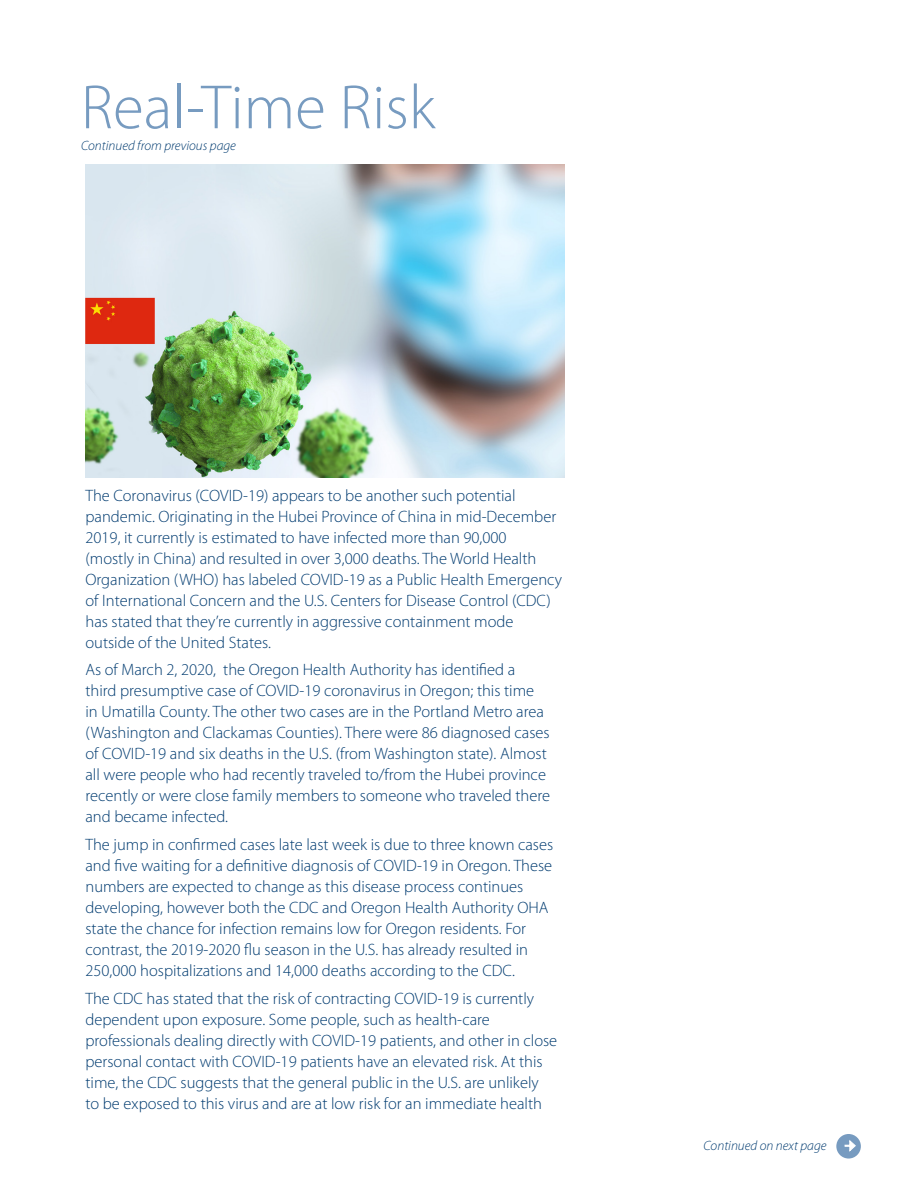
<style>
.page{position:relative;width:918px;height:1188px;background:#fff}
.page>*{position:absolute;margin:0;border:0;box-sizing:border-box;transform-origin:0 0}
.t1{font:300 63px "Myriad Pro";color:#779bc0}
.t2{font:300 16.5px/21px "Myriad Pro";color:#003b70}
.t3{font:italic 300 13.5px "Myriad Pro";color:#003b70}
</style>
<div class="page">
<div style="left:836px;top:1134px;width:25px;height:25px;background:#779bc0;border-radius:50%"></div>
<svg style="left:844px;top:1140px;width:12px;height:12px"></svg>
<img style="left:86px;top:164px;width:479px;height:313px">
<h1 class="t1" style="left:81px;top:73px;width:356px">Real-Time Risk</h1>
<p class="t3" style="left:81px;top:137px;width:156px">Continued from previous page</p>
<p class="t2" style="left:86px;top:485px;width:478px">The Coronavirus (COVID-19) appears to be another such potential pandemic. Originating in the Hubei Province of China in mid-December 2019, it currently is estimated to have infected more than 90,000<br>(mostly in China) and resulted in over 3,000 deaths. The World Health Organization (WHO) has labeled COVID-19 as a Public Health Emergency of International Concern and the U.S. Centers for Disease Control (CDC) has stated that they’re currently in aggressive containment mode outside of the United States.</p>
<p class="t2" style="left:86px;top:660px;width:466px">As of March 2, 2020, the Oregon Health Authority has identified a third presumptive case of COVID-19 coronavirus in Oregon; this time in Umatilla County. The other two cases are in the Portland Metro area (Washington and Clackamas Counties). There were 86 diagnosed cases of COVID-19 and six deaths in the U.S. (from Washington state). Almost all were people who had recently traveled to/from the Hubei province recently or were close family members to someone who traveled there and became infected.</p>
<p class="t2" style="left:86px;top:834px;width:469px">The jump in confirmed cases late last week is due to three known cases and five waiting for a definitive diagnosis of COVID-19 in Oregon. These numbers are expected to change as this disease process continues developing, however both the CDC and Oregon Health Authority OHA state the chance for infection remains low for Oregon residents. For contrast, the 2019-2020 flu season in the U.S. has already resulted in 250,000 hospitalizations and 14,000 deaths according to the CDC.</p>
<p class="t2" style="left:86px;top:988px;width:473px">The CDC has stated that the risk of contracting COVID-19 is currently dependent upon exposure. Some people, such as health-care professionals dealing directly with COVID-19 patients, and other in close personal contact with COVID-19 patients have an elevated risk. At this time, the CDC suggests that the general public in the U.S. are unlikely<br>to be exposed to this virus and are at low risk for an immediate health</p>
<p class="t3" style="left:703px;top:1137px;width:125px">Continued on next page</p>
</div>
